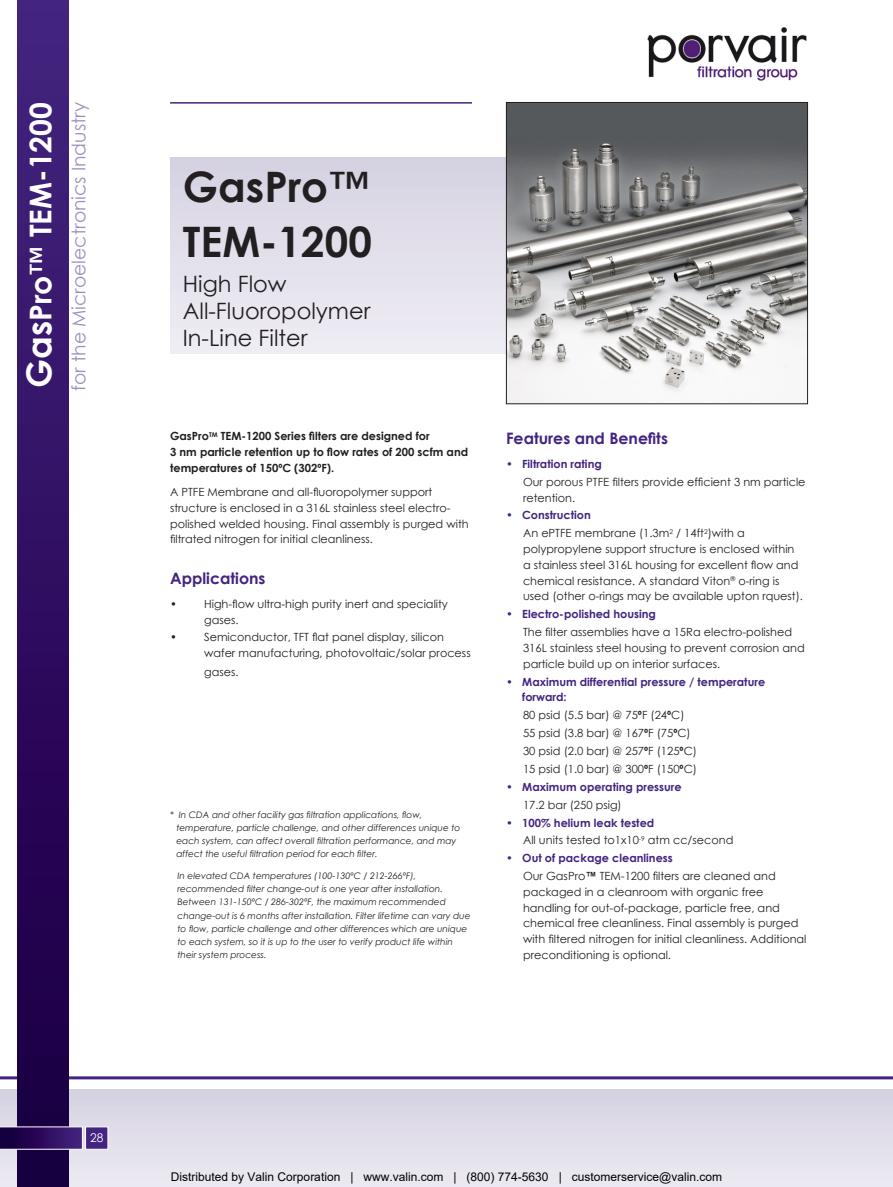
<style>
.page{position:relative;width:893px;height:1187px;background:#fff}
.page>*{position:absolute;margin:0;border:0;box-sizing:border-box;transform-origin:0 0}
.Product_Name{font:700 42px "Century Gothic";color:#231f20}
.t1{font:700 30px "Century Gothic";color:#fff}
.Product_Title_Header{font:22.5px "Century Gothic";color:#231f20}
.t2{font:18.75px "Century Gothic";color:#9e90be}
.Footnote{font:700 15.75px "Century Gothic";color:#432480}
.Sub_Header{font:700 15.75px "Century Gothic";color:#432480}
.t3{font:12px "Arial";color:#000}
.t4{font:12px "Century Gothic";color:#fff}
.Bulleted_Body_Text{font:11.25px/15.8px "Century Gothic";color:#231f20}
.Body_Text{font:11.25px/15.8px "Century Gothic";color:#231f20}
.Bulleted_Body_Text-2{font:700 11.25px/15.8px "Century Gothic";color:#432480}
.Body_Text-2{font:700 11.25px/15.8px "Century Gothic";color:#231f20}
.Footnote-2{font:italic 9px/13.2px "Century Gothic";color:#231f20}
.s1{font-size:34.5px}
.s2{font-weight:400}
.s3{font-weight:700}
.s4{font-family:"Arial";font-weight:700}
</style>
<div class="page">
<div style="left:0;top:1089px;width:893px;height:97px;background:linear-gradient(to right,#dfdce8,#e1dfea)"></div>
<div style="left:170px;top:157px;width:574px;height:196px;background:linear-gradient(to bottom,#d5d2e1,#efedf5)"></div>
<img style="left:508px;top:104px;width:298px;height:298px">
<div style="left:506px;top:102px;width:302px;height:302px;border:1px solid #231f20"></div>
<hr style="left:0;top:1076px;width:893px;height:3px;background:#432480">
<hr style="left:170px;top:102px;width:302px;height:2px;background:#432480">
<div style="left:17px;top:0;width:51px;height:1186px;background:linear-gradient(to bottom,#442480,#190040)"></div>
<img style="left:647px;top:27px;width:160px;height:54px">
<svg style="left:0;top:1126px;width:108px;height:23px;background:#432871"></svg>
<p class="t1" style="left:18px;top:388px;width:287px;rotate:-90deg"><span class="s1">Gas</span>Pro™ TEM-1200</p>
<p class="t2" style="left:66px;top:391px;width:290px;rotate:-90deg">for the Microelectronics Industry</p>
<p class="Product_Name" style="left:183px;top:154px;width:189px">GasPro™</p>
<p class="Product_Name" style="left:183px;top:209px;width:190px">TEM-1200</p>
<p class="Product_Title_Header" style="left:183px;top:268px;width:105px">High Flow</p>
<p class="Product_Title_Header" style="left:183px;top:295px;width:189px">All-Fluoropolymer</p>
<p class="Product_Title_Header" style="left:183px;top:322px;width:126px">In-Line Filter</p>
<p class="Body_Text-2" style="left:170px;top:428px;width:300px">GasPro<sup>TM</sup> TEM-1200 Series filters are designed for<br>3 nm particle retention up to flow rates of 200 scfm and temperatures of 150ºC (302ºF).</p>
<p class="Body_Text" style="left:170px;top:484px;width:300px">A PTFE Membrane and all-fluoropolymer support structure is enclosed in a 316L stainless steel electro&shy;polished welded housing. Final assembly is purged with filtrated nitrogen for initial cleanliness.</p>
<p class="Sub_Header" style="left:170px;top:566px;width:97px">Applications</p>
<p class="Bulleted_Body_Text" style="left:170px;top:595px;width:8px">•</p>
<p class="Bulleted_Body_Text" style="left:204px;top:595px;width:245px">High-flow ultra-high purity inert and speciality gases.</p>
<p class="Bulleted_Body_Text" style="left:170px;top:629px;width:8px">•</p>
<p class="Bulleted_Body_Text" style="left:204px;top:629px;width:268px">Semiconductor, TFT flat panel display, silicon wafer manufacturing, photovoltaic/solar process</p>
<p class="Bulleted_Body_Text" style="left:204px;top:664px;width:36px">gases.</p>
<p class="Footnote-2" style="left:176px;top:807px;width:285px;text-indent:-6px">* In CDA and other facility gas filtration applications, flow, temperature, particle challenge, and other differences unique to each system, can affect overall filtration performance, and may affect the useful filtration period for each filter.</p>
<p class="Footnote-2" style="left:178px;top:869px;width:294px">In elevated CDA temperatures (100-130ºC / 212-266ºF), recommended filter change-out is one year after installation.<br>Between 131-150ºC / 286-302ºF, the maximum recommended change-out is 6 months after installation. Filter lifetime can vary due to flow, particle challenge and other differences which are unique to each system, so it is up to the user to verify product life within their system process.</p>
<p class="Footnote" style="left:506px;top:426px;width:163px">Features and Benefits</p>
<p class="Bulleted_Body_Text-2" style="left:506px;top:455px;width:97px"><span class="s2">•</span> Filtration rating</p>
<p class="Bulleted_Body_Text" style="left:523px;top:473px;width:284px">Our porous PTFE filters provide efficient 3 nm particle retention.</p>
<p class="Bulleted_Body_Text-2" style="left:506px;top:507px;width:86px"><span class="s2">•</span> Construction</p>
<p class="Bulleted_Body_Text" style="left:523px;top:525px;width:281px">An ePTFE membrane (1.3m<sup>2</sup> / 14ft<sup>2</sup>)with a polypropylene support structure is enclosed within a stainless steel 316L housing for excellent flow and chemical resistance. A standard Viton<sup>®</sup> o-ring is used (other o-rings may be available upton rquest).</p>
<p class="Bulleted_Body_Text-2" style="left:506px;top:605px;width:152px"><span class="s2">•</span> Electro-polished housing</p>
<p class="Bulleted_Body_Text" style="left:523px;top:624px;width:283px">The filter assemblies have a 15Ra electro-polished<br>316L stainless steel housing to prevent corrosion and particle build up on interior surfaces.</p>
<p class="Bulleted_Body_Text-2" style="left:522px;top:673px;width:245px;text-indent:-16px"><span class="s2">•</span> Maximum differential pressure / temperature forward:</p>
<p class="Bulleted_Body_Text" style="left:523px;top:707px;width:163px">80 psid (5.5 bar) @ 75<span class="s3">º</span>F (24<span class="s3">º</span>C)</p>
<p class="Bulleted_Body_Text" style="left:523px;top:725px;width:169px">55 psid (3.8 bar) @ 167<span class="s3">º</span>F (75<span class="s3">º</span>C)</p>
<p class="Bulleted_Body_Text" style="left:523px;top:742px;width:175px">30 psid (2.0 bar) @ 257<span class="s3">º</span>F (125<span class="s3">º</span>C)</p>
<p class="Bulleted_Body_Text" style="left:523px;top:760px;width:175px">15 psid (1.0 bar) @ 300<span class="s3">º</span>F (150<span class="s3">º</span>C)</p>
<p class="Bulleted_Body_Text-2" style="left:506px;top:778px;width:177px"><span class="s2">•</span> Maximum operating pressure</p>
<p class="Bulleted_Body_Text" style="left:523px;top:796px;width:100px">17.2 bar (250 psig)</p>
<p class="Bulleted_Body_Text-2" style="left:506px;top:814px;width:150px"><span class="s2">•</span> 100% helium leak tested</p>
<p class="Bulleted_Body_Text" style="left:523px;top:832px;width:212px">All units tested to1x10<sup>-9</sup> atm cc/second</p>
<p class="Bulleted_Body_Text-2" style="left:506px;top:849px;width:168px">• Out of package cleanliness</p>
<p class="Bulleted_Body_Text" style="left:523px;top:868px;width:285px">Our GasPro<span class="s4">™</span> TEM-1200 filters are cleaned and packaged in a cleanroom with organic free handling for out-of-package, particle free, and chemical free cleanliness. Final assembly is purged with filtered nitrogen for initial cleanliness. Additional preconditioning is optional.</p>
<p class="t4" style="left:90px;top:1129px;width:15px">28</p>
<p class="t3" style="left:171px;top:1168px;width:553px">Distributed by Valin Corporation | www.valin.com | (800) 774-5630 | customerservice@valin.com</p>
</div>
